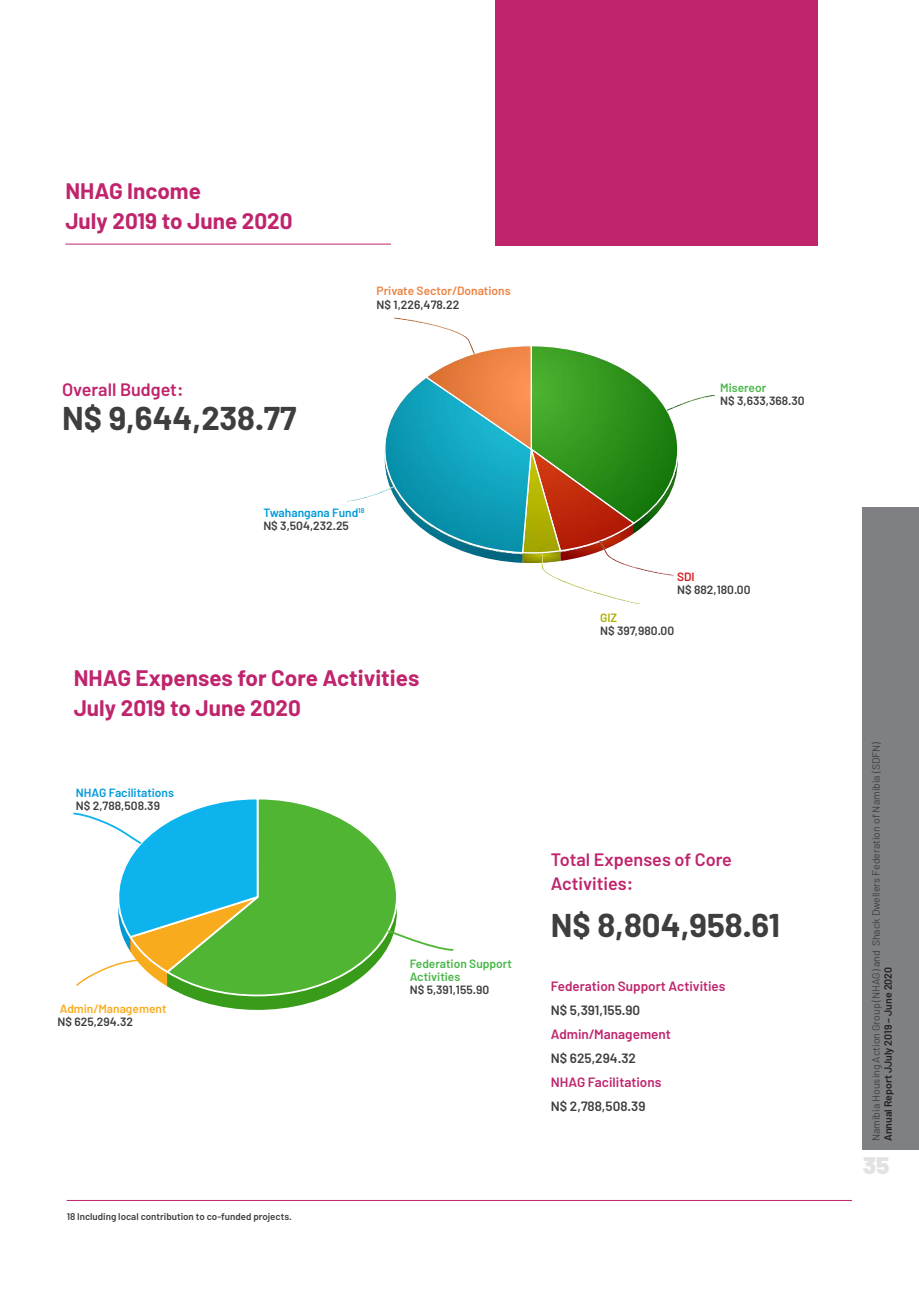
<style>
.page{position:relative;width:919px;height:1289px;background:#fff}
.page>*{position:absolute;margin:0;border:0;box-sizing:border-box;transform-origin:0 0}
.t1{font:700 33px "Barlow";color:#3e3e3f}
.t2{font:900 24px "Barlow";color:#e1e2e4}
.t3{font:700 22.5px/30px "Barlow";color:#bf246c}
.t4{font:600 18px/24px "Barlow";color:#bf246c}
.t5{font:600 13.5px "Barlow";color:#bf246c}
.t6{font:600 13.5px "Barlow";color:#3e3e3f}
.t7{font:600 12px "Barlow";color:#3e3e3f}
.t8{font:600 12px/13.4px "Barlow";color:#009ad9}
.t9{font:600 12px/13.2px "Barlow";color:#49b748}
.t10{font:600 12px "Barlow";color:#ec8342}
.t11{font:600 12px "Barlow";color:#f8ac1d}
.t12{font:600 12px "Barlow";color:#d81c23}
.t13{font:600 12px "Barlow";color:#abad00}
.t14{font:10.5px "Barlow";color:#3e3e3f}
.t15{font:600 10.5px "Barlow";color:#231f20}
.t16{font:600 9.75px "Barlow";color:#3e3e3f}
.s1{color:#3e3e3f}
</style>
<div class="page">
<div style="left:862px;top:508px;width:56px;height:642px;background:#7e8083"></div>
<hr style="left:67px;top:1199px;width:785px;height:1px;background:#bf246c">
<div style="left:495px;top:0;width:322px;height:245px;background:#bf246c"></div>
<hr style="left:65px;top:244px;width:326px;height:1px;background:#bf246c">
<img style="left:471px;top:554px;width:51px;height:9px">
<img style="left:522px;top:554px;width:19px;height:9px">
<svg style="left:384px;top:346px;width:294px;height:208px"></svg>
<img style="left:666px;top:395px;width:48px;height:16px">
<img style="left:599px;top:540px;width:74px;height:35px">
<img style="left:541px;top:552px;width:99px;height:52px">
<img style="left:347px;top:486px;width:48px;height:15px">
<img style="left:394px;top:318px;width:81px;height:36px">
<svg style="left:73px;top:799px;width:381px;height:211px"></svg>
<h3 class="t3" style="left:65px;top:176px;width:229px">NHAG Income<br>July 2019 to June 2020</h3>
<h3 class="t4" style="left:62px;top:377px;width:123px">Overall Budget:</h3>
<h1 class="t1" style="left:62px;top:397px;width:236px">N$ 9,644,238.77</h1>
<p class="t10" style="left:376px;top:283px;width:135px">Private Sector/Donations</p>
<p class="t7" style="left:376px;top:297px;width:84px">N$ 1,226,478.22</p>
<p class="t8" style="left:263px;top:505px;width:103px">Twahangana Fund<sup>18<br></sup><span class="s1">N$ 3,504,232.25</span></p>
<h3 class="t3" style="left:74px;top:663px;width:347px">NHAG Expenses for Core Activities<br>July 2019 to June 2020</h3>
<p class="t8" style="left:76px;top:785px;width:100px">NHAG Facilitations</p>
<p class="t7" style="left:76px;top:798px;width:86px">N$ 2,788,508.39</p>
<p class="t11" style="left:60px;top:1001px;width:108px">Admin/Management</p>
<p class="t7" style="left:57px;top:1014px;width:77px">N$ 625,294.32</p>
<p class="t9" style="left:409px;top:956px;width:104px">Federation Support<br>Activities</p>
<p class="t7" style="left:409px;top:982px;width:81px">N$ 5,391,155.90</p>
<p class="t9" style="left:720px;top:380px;width:48px">Misereor</p>
<p class="t7" style="left:720px;top:393px;width:86px">N$ 3,633,368.30</p>
<p class="t12" style="left:677px;top:569px;width:19px">SDI</p>
<p class="t7" style="left:677px;top:582px;width:75px">N$ 882,180.00</p>
<p class="t13" style="left:600px;top:610px;width:19px">GIZ</p>
<p class="t7" style="left:600px;top:623px;width:76px">N$ 397,980.00</p>
<h3 class="t4" style="left:551px;top:847px;width:183px">Total Expenses of Core<br>Activities:</h3>
<h1 class="t1" style="left:551px;top:904px;width:231px">N$ 8,804,958.61</h1>
<p class="t5" style="left:551px;top:977px;width:176px">Federation Support Activities</p>
<p class="t6" style="left:551px;top:1001px;width:91px">N$ 5,391,155.90</p>
<p class="t5" style="left:551px;top:1025px;width:122px">Admin/Management</p>
<p class="t6" style="left:551px;top:1049px;width:87px">N$ 625,294.32</p>
<p class="t5" style="left:551px;top:1073px;width:112px">NHAG Facilitations</p>
<p class="t6" style="left:551px;top:1097px;width:96px">N$ 2,788,508.39</p>
<p class="t16" style="left:67px;top:1210px;width:227px">18 Including local contribution to co-funded projects.</p>
<p class="t14" style="left:869px;top:1141px;width:401px;rotate:-90deg">Namibia Housing Action Group (NHAG) and Shack Dwellers Federation of Namibia (SDFN)</p>
<p class="t15" style="left:881px;top:1141px;width:176px;rotate:-90deg">Annual Report JJuly 2019 – June 2020</p>
<h2 class="t2" style="left:862px;top:1150px;width:28px">35</h2>
</div>
